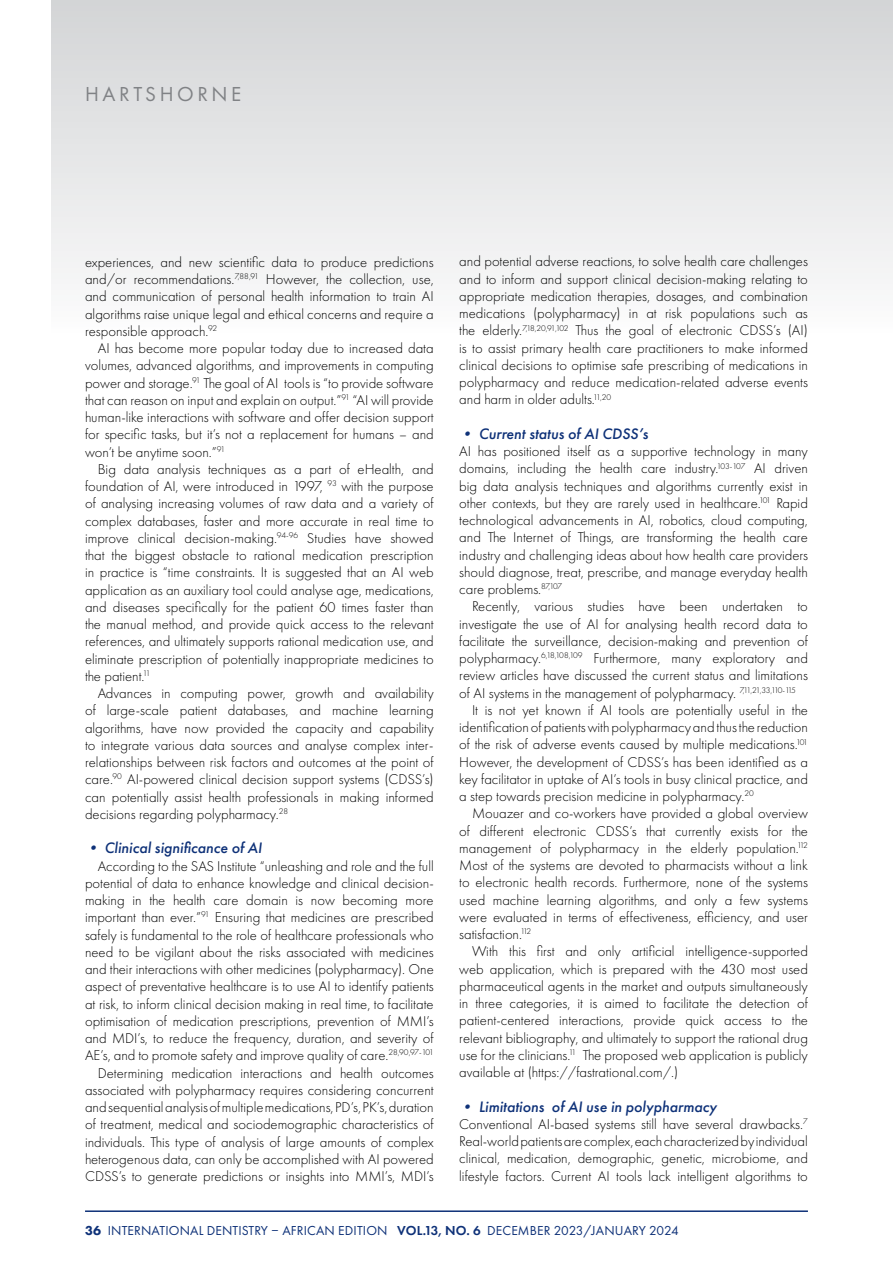
<style>
.page{position:relative;width:893px;height:1263px;background:#fff}
.page>*{position:absolute;margin:0;border:0;box-sizing:border-box;transform-origin:0 0}
.t1{font:21px "Futura PT";letter-spacing:.17em;color:#808285}
.t2{font:italic 500 15.75px "Futura PT";color:#0e3178}
.t3{font:300 14.7px/17.2px "Futura PT";color:#000;text-align:justify}
.t4{font:13.5px "Futura PT";letter-spacing:.01em;color:#0e3178}
.s1{font-weight:800}
.s2{font-weight:600}
</style>
<div class="page">
<div style="left:51px;top:0;width:842px;height:337px;background:linear-gradient(to bottom,#d3d4d6,#fcfcfd)"></div>
<hr style="left:85px;top:1210px;width:723px;height:2px;background:#0e3178">
<h1 class="t1" style="left:85px;top:82px;width:158px">HARTSHORNE</h1>
<p class="t3" style="left:85px;top:253px;width:350px">experiences, and new scientific data to produce predictions and/or recommendations.<sup>7,88,91</sup> However, the collection, use, and communication of personal health information to train AI algorithms raise unique legal and ethical concerns and require a responsible approach.<sup>92</sup></p>
<p class="t3" style="left:85px;top:340px;width:350px;text-indent:13px">AI has become more popular today due to increased data volumes, advanced algorithms, and improvements in computing power and storage.<sup>91</sup> The goal of AI tools is “to provide software that can reason on input and explain on output.”<sup>91</sup> “AI will provide human-like interactions with software and offer decision support for specific tasks, but it’s not a replacement for humans – and won’t be anytime soon.”<sup>91</sup></p>
<p class="t3" style="left:85px;top:460px;width:350px;text-indent:13px">Big data analysis techniques as a part of eHealth, and foundation of AI, were introduced in 1997, <sup>93</sup> with the purpose of analysing increasing volumes of raw data and a variety of complex databases, faster and more accurate in real time to improve clinical decision-making.<sup>94-96</sup> Studies have showed that the biggest obstacle to rational medication prescription in practice is “time constraints. It is suggested that an AI web application as an auxiliary tool could analyse age, medications, and diseases specifically for the patient 60 times faster than the manual method, and provide quick access to the relevant references, and ultimately supports rational medication use, and eliminate prescription of potentially inappropriate medicines to the patient.<sup>11</sup></p>
<p class="t3" style="left:85px;top:685px;width:350px;text-indent:13px">Advances in computing power, growth and availability of large-scale patient databases, and machine learning algorithms, have now provided the capacity and capability to integrate various data sources and analyse complex inter&shy;relationships between risk factors and outcomes at the point of care.<sup>90</sup> AI-powered clinical decision support systems (CDSS’s) can potentially assist health professionals in making informed decisions regarding polypharmacy.<sup>28</sup></p>
<p class="t2" style="left:85px;top:838px;width:179px">• Clinical significance of AI</p>
<p class="t3" style="left:85px;top:857px;width:350px;text-align:right">According to the SAS Institute “unleashing and role and the full potential of data to enhance knowledge and clinical decision&shy;making in the health care domain is now becoming more important than ever.”<sup>91</sup> Ensuring that medicines are prescribed safely is fundamental to the role of healthcare professionals who need to be vigilant about the risks associated with medicines and their interactions with other medicines (polypharmacy). One aspect of preventative healthcare is to use AI to identify patients at risk, to inform clinical decision making in real time, to facilitate optimisation of medication prescriptions, prevention of MMI’s and MDI’s, to reduce the frequency, duration, and severity of AE’s, and to promote safety and improve quality of care.<sup>28,90,97-101<br></sup>Determining medication interactions and health outcomes associated with polypharmacy requires considering concurrent and sequential analysis of multiple medications, PD’s, PK’s, duration of treatment, medical and sociodemographic characteristics of individuals. This type of analysis of large amounts of complex heterogenous data, can only be accomplished with AI powered CDSS’s to generate predictions or insights into MMI’s, MDI’s</p>
<p class="t3" style="left:459px;top:253px;width:350px">and potential adverse reactions, to solve health care challenges and to inform and support clinical decision-making relating to appropriate medication therapies, dosages, and combination medications (polypharmacy) in at risk populations such as the elderly.<sup>7,18,20,91,102</sup> Thus the goal of electronic CDSS’s (AI) is to assist primary health care practitioners to make informed clinical decisions to optimise safe prescribing of medications in polypharmacy and reduce medication-related adverse events and harm in older adults.<sup>11,20</sup></p>
<p class="t2" style="left:459px;top:424px;width:190px">• Current status of AI CDSS’s</p>
<p class="t3" style="left:459px;top:443px;width:350px">AI has positioned itself as a supportive technology in many domains, including the health care industry.<sup>103-107</sup> AI driven big data analysis techniques and algorithms currently exist in other contexts, but they are rarely used in healthcare.<sup>101</sup> Rapid technological advancements in AI, robotics, cloud computing, and The Internet of Things, are transforming the health care industry and challenging ideas about how health care providers should diagnose, treat, prescribe, and manage everyday health care problems.<sup>87,107</sup></p>
<p class="t3" style="left:472px;top:598px;width:337px">Recently, various studies have been undertaken to</p>
<p class="t3" style="left:459px;top:615px;width:350px">investigate the use of AI for analysing health record data to</p>
<p class="t3" style="left:459px;top:632px;width:350px">facilitate the surveillance, decision-making and prevention of</p>
<p class="t3" style="left:459px;top:650px;width:350px">polypharmacy.<sup>6,18,108,109</sup> Furthermore, many exploratory and</p>
<p class="t3" style="left:459px;top:667px;width:350px">review articles have discussed the current status and limitations</p>
<p class="t3" style="left:459px;top:684px;width:338px">of AI systems in the management of polypharmacy. <sup>7,11,21,33,110-115</sup></p>
<p class="t3" style="left:472px;top:701px;width:337px">It is not yet known if AI tools are potentially useful in the</p>
<p class="t3" style="left:459px;top:719px;width:350px">identification of patients with polypharmacy and thus the reduction</p>
<p class="t3" style="left:459px;top:736px;width:350px">of the risk of adverse events caused by multiple medications.<sup>101</sup></p>
<p class="t3" style="left:459px;top:753px;width:350px">However, the development of CDSS’s has been identified as a</p>
<p class="t3" style="left:459px;top:770px;width:350px">key facilitator in uptake of AI’s tools in busy clinical practice, and</p>
<p class="t3" style="left:459px;top:788px;width:296px">a step towards precision medicine in polypharmacy.<sup>20</sup></p>
<p class="t3" style="left:472px;top:805px;width:337px">Mouazer and co-workers have provided a global overview</p>
<p class="t3" style="left:459px;top:822px;width:350px">of different electronic CDSS’s that currently exists for the</p>
<p class="t3" style="left:459px;top:839px;width:350px">management of polypharmacy in the elderly population.<sup>112</sup></p>
<p class="t3" style="left:459px;top:857px;width:350px">Most of the systems are devoted to pharmacists without a link</p>
<p class="t3" style="left:459px;top:874px;width:350px">to electronic health records. Furthermore, none of the systems</p>
<p class="t3" style="left:459px;top:891px;width:350px">used machine learning algorithms, and only a few systems</p>
<p class="t3" style="left:459px;top:908px;width:350px">were evaluated in terms of effectiveness, efficiency, and user</p>
<p class="t3" style="left:459px;top:926px;width:73px">satisfaction.<sup>112</sup></p>
<p class="t3" style="left:472px;top:943px;width:337px">With this first and only artificial intelligence-supported</p>
<p class="t3" style="left:459px;top:960px;width:350px">web application, which is prepared with the 430 most used</p>
<p class="t3" style="left:459px;top:977px;width:350px">pharmaceutical agents in the market and outputs simultaneously</p>
<p class="t3" style="left:459px;top:995px;width:350px">in three categories, it is aimed to facilitate the detection of</p>
<p class="t3" style="left:459px;top:1012px;width:350px">patient-centered interactions, provide quick access to the</p>
<p class="t3" style="left:459px;top:1029px;width:350px">relevant bibliography, and ultimately to support the rational drug</p>
<p class="t3" style="left:459px;top:1046px;width:350px">use for the clinicians.<sup>11</sup> The proposed web application is publicly</p>
<p class="t3" style="left:459px;top:1064px;width:221px">available at (https://fastrational.com/.)</p>
<p class="t2" style="left:459px;top:1097px;width:259px">• Limitations of AI use in polypharmacy</p>
<p class="t3" style="left:459px;top:1115px;width:350px">Conventional AI-based systems still have several drawbacks.<sup>7<br></sup>Real-world patients are complex, each characterized by individual clinical, medication, demographic, genetic, microbiome, and lifestyle factors. Current AI tools lack intelligent algorithms to</p>
<p class="t4" style="left:85px;top:1223px;width:595px"><span class="s1">36</span> INTERNATIONAL DENTISTRY – AFRICAN EDITION <span class="s2">VOL.13, NO. 6</span> DECEMBER 2023/JANUARY 2024</p>
</div>
